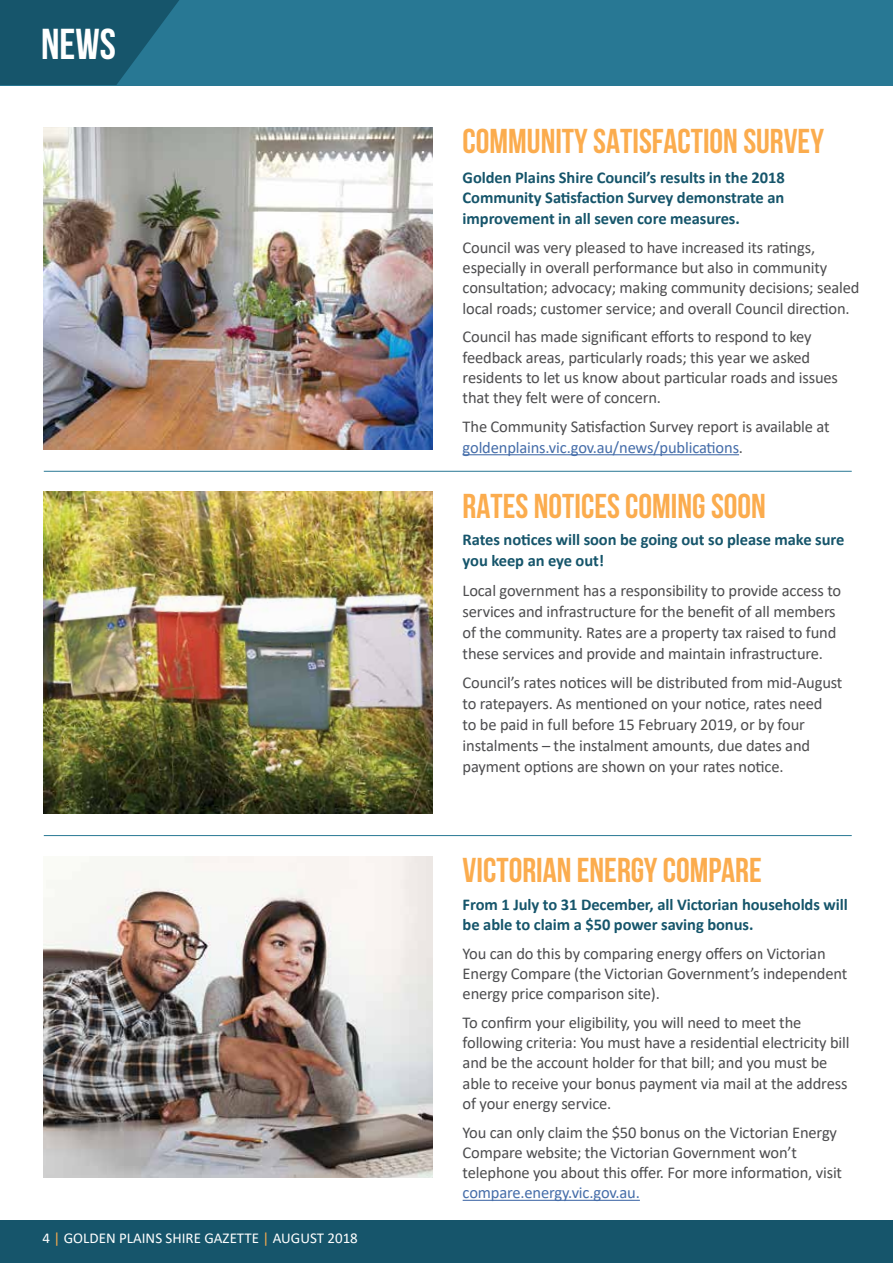
<style>
.page{position:relative;width:893px;height:1263px;background:#fff}
.page>*{position:absolute;margin:0;border:0;box-sizing:border-box;transform-origin:0 0}
.t1{font:700 43.2px "Bebas Neue";color:#fff}
.t2{font:700 34.5px "Bebas Neue";color:#fbac4e}
.t3{font:16.5px/20.2px "Calibri";letter-spacing:-.01em;color:#4d4d4f}
.t4{font:700 16.5px/20.7px "Calibri";letter-spacing:-.005em;color:#16556b}
.t5{font:16.5px "Calibri";letter-spacing:-.01em;color:#456da9}
.t6{font:15px "Calibri";color:#fff}
.s1{color:#fbac4e}
.s2{color:#456da9}
</style>
<div class="page">
<div style="left:0;top:1220px;width:893px;height:43px;background:#16556b"></div>
<div style="left:0;top:0;width:893px;height:85px;background:#287894"></div>
<svg style="left:0;top:0;width:179px;height:85px"></svg>
<hr style="left:44px;top:471px;width:808px;height:1px;background:#287894">
<hr style="left:44px;top:835px;width:808px;height:1px;background:#287894">
<hr style="left:463px;top:1200px;width:177px;height:1px;background:#456da9">
<img style="left:44px;top:856px;width:389px;height:322px">
<img style="left:44px;top:492px;width:389px;height:322px">
<hr style="left:463px;top:454px;width:276px;height:1px;background:#456da9">
<img style="left:44px;top:128px;width:389px;height:321px">
<h1 class="t1" style="left:41px;top:21px;width:76px">NEWS</h1>
<p class="t6" style="left:43px;top:1228px;width:317px">4 <span class="s1">|</span> GOLDEN PLAINS SHIRE GAZETTE <span class="s1">|</span> AUGUST 2018</p>
<h2 class="t2" style="left:463px;top:123px;width:363px">COMMUNITY SATISFACTION SURVEY</h2>
<p class="t4" style="left:463px;top:167px;width:324px;text-align:justify">Golden Plains Shire Council’s results in the 2018<br>Community Satisfaction Survey demonstrate an improvement in all seven core measures.</p>
<p class="t3" style="left:463px;top:237px;width:398px">Council was very pleased to have increased its ratings, especially in overall performance but also in community consultation; advocacy; making community decisions; sealed local roads; customer service; and overall Council direction.</p>
<p class="t3" style="left:463px;top:326px;width:377px">Council has made significant efforts to respond to key feedback areas, particularly roads; this year we asked residents to let us know about particular roads and issues that they felt were of concern.</p>
<p class="t3" style="left:463px;top:415px;width:368px;line-height:21px">The Community Satisfaction Survey report is available at <span class="s2">goldenplains.vic.gov.au/news/publications</span>.</p>
<h2 class="t2" style="left:463px;top:487px;width:305px">RATES NOTICES COMING SOON</h2>
<p class="t4" style="left:463px;top:529px;width:383px">Rates notices will soon be going out so please make sure you keep an eye out!</p>
<p class="t3" style="left:463px;top:579px;width:380px;line-height:21px">Local government has a responsibility to provide access to services and infrastructure for the benefit of all members of the community. Rates are a property tax raised to fund these services and provide and maintain infrastructure.</p>
<p class="t3" style="left:463px;top:672px;width:381px;line-height:21px">Council’s rates notices will be distributed from mid-August to ratepayers. As mentioned on your notice, rates need<br>to be paid in full before 15 February 2019, or by four instalments – the instalment amounts, due dates and payment options are shown on your rates notice.</p>
<h2 class="t2" style="left:463px;top:851px;width:301px">VICTORIAN ENERGY COMPARE</h2>
<p class="t4" style="left:463px;top:894px;width:387px;line-height:20.2px">From 1 July to 31 December, all Victorian households will be able to claim a $50 power saving bonus.</p>
<p class="t3" style="left:463px;top:943px;width:386px">You can do this by comparing energy offers on Victorian<br>Energy Compare (the Victorian Government’s independent energy price comparison site).</p>
<p class="t3" style="left:463px;top:1012px;width:388px">To confirm your eligibility, you will need to meet the following criteria: You must have a residential electricity bill and be the account holder for that bill; and you must be able to receive your bonus payment via mail at the address of your energy service.</p>
<p class="t3" style="left:463px;top:1122px;width:381px">You can only claim the $50 bonus on the Victorian Energy<br>Compare website; the Victorian Government won’t telephone you about this offer. For more information, visit</p>
<p class="t5" style="left:463px;top:1181px;width:179px">compare.energy.vic.gov.au.</p>
</div>
